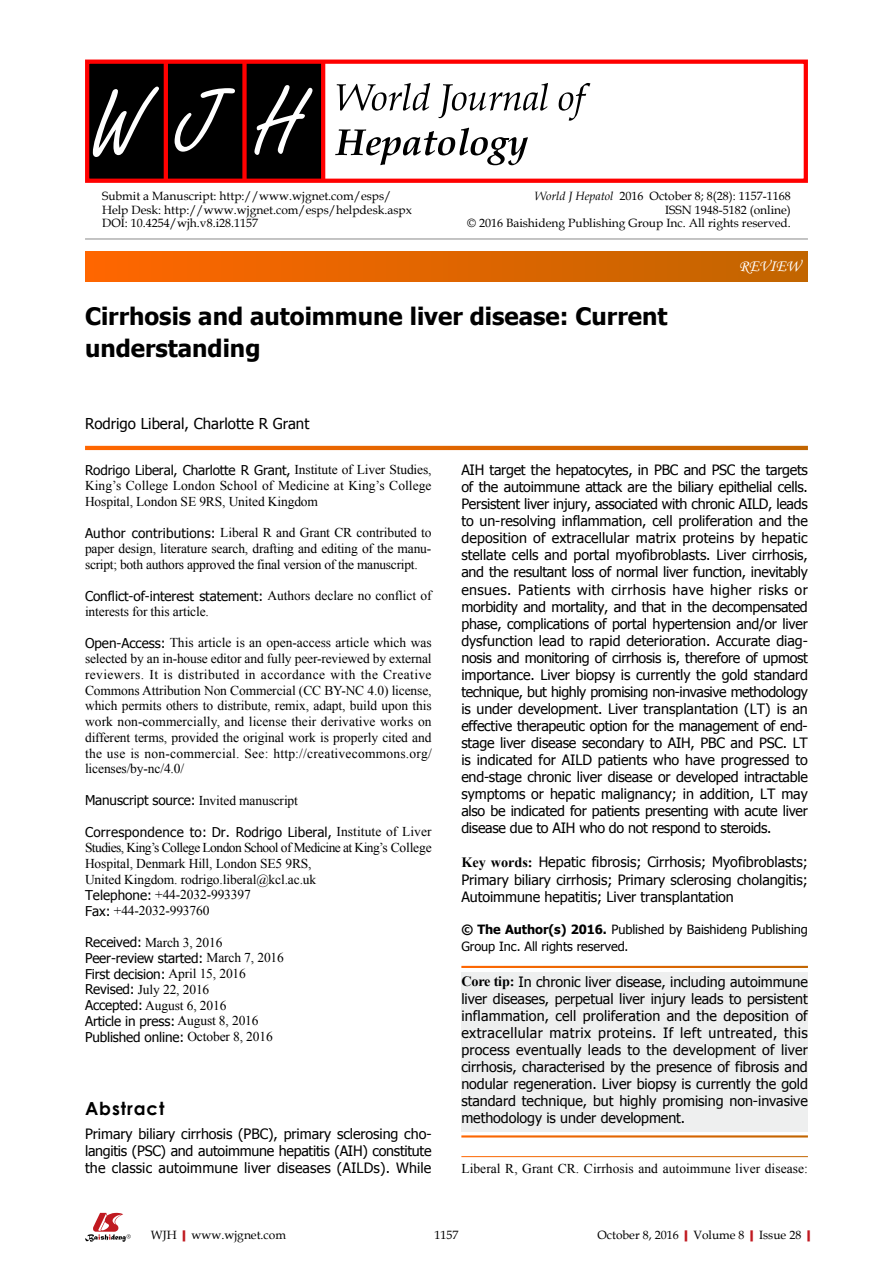
<style>
.page{position:relative;width:893px;height:1263px;background:#fff}
.page>*{position:absolute;margin:0;border:0;box-sizing:border-box;transform-origin:0 0}
.t1{font:700 24px/31.5px "Tahoma";color:#000}
.t2{font:700 18px "Century Gothic";letter-spacing:.05em;color:#000}
.t3{font:16.5px "Monotype Corsiva";color:#fff}
.t4{font:15px "Tahoma";color:#000}
.t5{font:14.25px/17.1px "Tahoma";letter-spacing:-.005em;color:#000;text-align:justify}
.t6{font:13.5px/15.8px "Times New Roman";letter-spacing:-.01em;color:#000;text-align:justify}
.t7{font:13.5px/15.8px "Tahoma";letter-spacing:-.01em;color:#000}
.t8{font:12.75px/17.1px "Tahoma";letter-spacing:-.005em;color:#000}
.t9{font:12px/13.5px "Book Antiqua";color:#000}
.s1{font-style:italic}
.s2{font-family:"Tahoma"}
.s3{font-family:"Times New Roman"}
.s4{font-family:"Times New Roman";font-weight:700}
.s5{font-weight:700}
.s6{font-weight:700;color:#c01920}
</style>
<div class="page">
<div style="left:461px;top:972px;width:347px;height:159px;background:#eeefef"></div>
<div style="left:85px;top:252px;width:723px;height:29px;background:linear-gradient(to right,#f60,#c16500)"></div>
<hr style="left:85px;top:239px;width:723px;height:1px;background:#898989">
<svg style="left:85px;top:446px;width:723px;height:4px;background:#e06500"></svg>
<svg style="left:85px;top:1213px;width:46px;height:29px"></svg>
<div style="left:87px;top:61px;width:236px;height:121px;background:#000"></div>
<hr style="left:164px;top:61px;width:4px;height:121px;background:#f00">
<div style="left:242px;top:61px;width:5px;height:121px;background:#f00"></div>
<hr style="left:321px;top:61px;width:4px;height:121px;background:#f00">
<div style="left:85px;top:60px;width:723px;height:123px;border:4px solid #f00"></div>
<svg style="left:254px;top:85px;width:58px;height:70px"></svg>
<svg style="left:175px;top:88px;width:60px;height:64px"></svg>
<svg style="left:93px;top:87px;width:66px;height:70px"></svg>
<svg style="left:337px;top:83px;width:253px;height:38px"></svg>
<svg style="left:335px;top:128px;width:193px;height:37px"></svg>
<p class="t9" style="left:102px;top:189px;width:311px">Submit a Manuscript: http://www.wjgnet.com/esps/<br>Help Desk: http://www.wjgnet.com/esps/helpdesk.aspx<br>DOI: 10.4254/wjh.v8.i28.1157</p>
<p class="t9" style="left:467px;top:189px;width:325px;text-align:right"><span class="s1">World J Hepatol</span> 2016 October 8; 8(28): 1157-1168<br>ISSN 1948-5182 (online)<br>© 2016 Baishideng Publishing Group Inc. All rights reserved.</p>
<p class="t1" style="left:85px;top:299px;width:584px">Cirrhosis and autoimmune liver disease: Current understanding</p>
<p class="t4" style="left:85px;top:413px;width:226px">Rodrigo Liberal, Charlotte R Grant</p>
<p class="t3" style="left:739px;top:256px;width:63px">REVIEW</p>
<p class="t6" style="left:85px;top:462px;width:348px"><span class="s2">Rodrigo Liberal, Charlotte R Grant,</span> Institute of Liver Studies, King’s College London School of Medicine at King’s College Hospital, London SE 9RS, United Kingdom</p>
<p class="t6" style="left:85px;top:524px;width:348px"><span class="s2">Author contributions:</span> Liberal R and Grant CR contributed to paper design, literature search, drafting and editing of the manu&shy;script; both authors approved the final version of the manuscript.</p>
<p class="t6" style="left:85px;top:588px;width:348px;line-height:15.3px"><span class="s2">Conflict-of-interest statement:</span> Authors declare no conflict of interests for this article.</p>
<p class="t6" style="left:85px;top:635px;width:348px"><span class="s2">Open-Access:</span> This article is an open-access article which was selected by an in-house editor and fully peer-reviewed by external reviewers. It is distributed in accordance with the Creative Commons Attribution Non Commercial (CC BY-NC 4.0) license, which permits others to distribute, remix, adapt, build upon this work non-commercially, and license their derivative works on different terms, provided the original work is properly cited and the use is non-commercial. See: http://creativecommons.org/ licenses/by-nc/4.0/</p>
<p class="t7" style="left:85px;top:792px;width:214px">Manuscript source: <span class="s3">Invited manuscript</span></p>
<p class="t6" style="left:85px;top:824px;width:348px;text-align:left"><span class="s2">Correspondence to: Dr. Rodrigo Liberal,</span> Institute of Liver Studies, King’s College London School of Medicine at King’s College Hospital, Denmark Hill, London SE5 9RS,<br>United Kingdom. rodrigo.liberal@kcl.ac.uk<br><span class="s2">Telephone:</span> +44-2032-993397<br><span class="s2">Fax:</span> +44-2032-993760</p>
<p class="t7" style="left:85px;top:933px;width:200px">Received: <span class="s3">March 3, 2016<br></span>Peer-review started: <span class="s3">March 7, 2016<br></span>First decision: <span class="s3">April 15, 2016<br></span>Revised: <span class="s3">July 22, 2016<br></span>Accepted: <span class="s3">August 6, 2016<br></span>Article in press: <span class="s3">August 8, 2016<br></span>Published online: <span class="s3">October 8, 2016</span></p>
<p class="t2" style="left:85px;top:1095px;width:81px">Abstract</p>
<p class="t5" style="left:85px;top:1124px;width:348px">Primary biliary cirrhosis (PBC), primary sclerosing cho&shy;langitis (PSC) and autoimmune hepatitis (AIH) constitute the classic autoimmune liver diseases (AILDs). While</p>
<p class="t5" style="left:461px;top:461px;width:348px">AIH target the hepatocytes, in PBC and PSC the targets of the autoimmune attack are the biliary epithelial cells.<br>Persistent liver injury, associated with chronic AILD, leads to un-resolving inflammation, cell proliferation and the deposition of extracellular matrix proteins by hepatic stellate cells and portal myofibroblasts. Liver cirrhosis, and the resultant loss of normal liver function, inevitably ensues. Patients with cirrhosis have higher risks or morbidity and mortality, and that in the decompensated phase, complications of portal hypertension and/or liver dysfunction lead to rapid deterioration. Accurate diag&shy;nosis and monitoring of cirrhosis is, therefore of upmost importance. Liver biopsy is currently the gold standard technique, but highly promising non-invasive methodology is under development. Liver transplantation (LT) is an effective therapeutic option for the management of end&shy;stage liver disease secondary to AIH, PBC and PSC. LT is indicated for AILD patients who have progressed to end-stage chronic liver disease or developed intractable symptoms or hepatic malignancy; in addition, LT may also be indicated for patients presenting with acute liver disease due to AIH who do not respond to steroids.</p>
<p class="t5" style="left:461px;top:853px;width:348px"><span class="s4">Key words:</span> Hepatic fibrosis; Cirrhosis; Myofibroblasts; Primary biliary cirrhosis; Primary sclerosing cholangitis; Autoimmune hepatitis; Liver transplantation</p>
<p class="t8" style="left:461px;top:921px;width:348px"><span class="s5">© The Author(s) 2016.</span> Published by Baishideng Publishing<br>Group Inc. All rights reserved.</p>
<p class="t5" style="left:461px;top:972px;width:348px"><span class="s4">Core tip:</span> In chronic liver disease, including autoimmune liver diseases, perpetual liver injury leads to persistent inflammation, cell proliferation and the deposition of extracellular matrix proteins. If left untreated, this process eventually leads to the development of liver cirrhosis, characterised by the presence of fibrosis and nodular regeneration. Liver biopsy is currently the gold standard technique, but highly promising non-invasive methodology is under development.</p>
<p class="t6" style="left:461px;top:1161px;width:348px">Liberal R, Grant CR. Cirrhosis and autoimmune liver disease:</p>
<p class="t9" style="left:151px;top:1227px;width:137px">WJH<span class="s6">|</span>www.wjgnet.com</p>
<p class="t9" style="left:434px;top:1227px;width:25px">1157</p>
<p class="t9" style="left:597px;top:1227px;width:220px">October 8, 2016<span class="s6">|</span>Volume 8<span class="s6">|</span>Issue 28<span class="s6">|</span></p>
</div>
